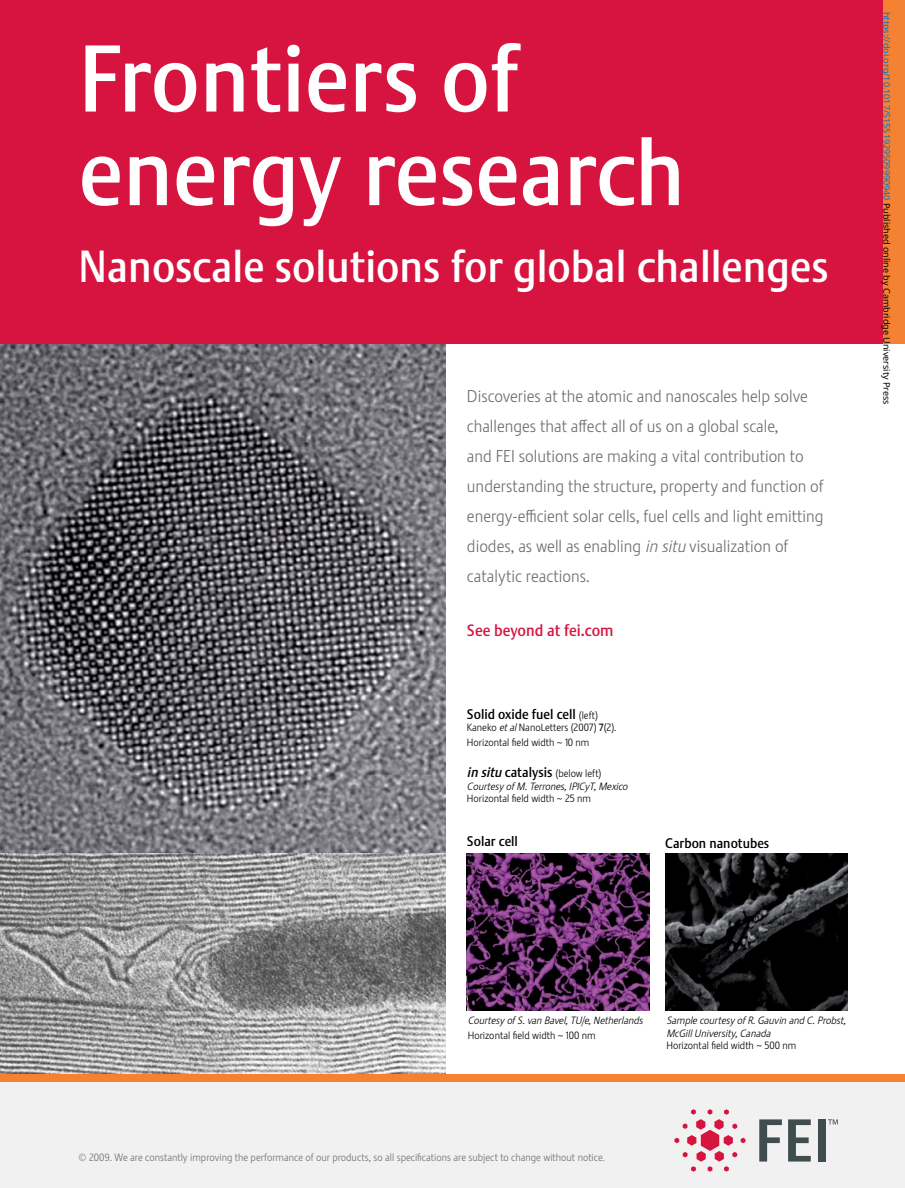
<style>
.page{position:relative;width:905px;height:1188px;background:#fff}
.page>*{position:absolute;margin:0;border:0;box-sizing:border-box;transform-origin:0 0}
.t1{font:500 93.6px/93.6px "Stalemate Pro";color:#fff}
.t2{font:500 44.55px "Stalemate Pro";color:#fff}
.t3{font:300 16.8px/29.8px "Stalemate Pro";color:#6d6e71}
.t4{font:500 16.2px "Stalemate Pro";color:#d7143f}
.t5{font:500 13.8px "Stalemate Pro";color:#000}
.t6{font:italic 300 10.5px/12.5px "Stalemate Pro";color:#000}
.t7{font:300 10.5px/14.7px "Stalemate Pro";color:#000}
.t8{font:300 10.5px "Stalemate Pro";color:#6d6e71}
.t9{font:9px "Noto Sans";color:#0172cf}
.s1{font-style:italic}
.s2{font-weight:300;font-size:10.5px}
.s3{font-weight:500}
.s4{font-weight:500;font-size:13.8px}
.s5{font-weight:500;font-style:normal;font-size:13.8px}
.s6{font-style:normal}
.s7{color:#000}
</style>
<div class="page">
<img style="left:0;top:344px;width:445px;height:509px">
<img style="left:0;top:853px;width:445px;height:221px">
<div style="left:0;top:1078px;width:904px;height:110px;background:#f1f1f2"></div>
<div style="left:0;top:0;width:904px;height:344px;background:#d7143f"></div>
<div style="left:0;top:1074px;width:904px;height:7px;background:#f58232"></div>
<svg style="left:674px;top:1109px;width:71px;height:63px"></svg>
<svg style="left:759px;top:1119px;width:22px;height:43px"></svg>
<svg style="left:788px;top:1119px;width:22px;height:43px"></svg>
<div style="left:817px;top:1119px;width:8px;height:43px;background:#3f4d4e"></div>
<svg style="left:828px;top:1119px;width:9px;height:5px"></svg>
<div style="left:883px;top:0;width:21px;height:344px;background:#f58232"></div>
<img style="left:467px;top:853px;width:182px;height:157px">
<img style="left:665px;top:853px;width:182px;height:157px">
<h1 class="t1" style="left:79px;top:33px;width:607px">Frontiers of energy research</h1>
<h2 class="t2" style="left:79px;top:239px;width:751px">Nanoscale solutions for global challenges</h2>
<p class="t3" style="left:467px;top:382px;width:358px">Discoveries at the atomic and nanoscales help solve challenges that affect all of us on a global scale,<br>and FEI solutions are making a vital contribution to understanding the structure, property and function of energy-efficient solar cells, fuel cells and light emitting diodes, as well as enabling <span class="s1">in situ</span> visualization of catalytic reactions.</p>
<p class="t4" style="left:467px;top:621px;width:148px">See beyond at fei.com</p>
<p class="t5" style="left:467px;top:706px;width:132px">Solid oxide fuel cell <span class="s2">(left)</span></p>
<p class="t7" style="left:467px;top:720px;width:151px">Kaneko <span class="s1">et al</span> NanoLetters (2007) <span class="s3">7</span>(2).<br>Horizontal field width ~ 10 nm</p>
<p class="t6" style="left:467px;top:768px;width:162px"><span class="s4">in situ</span> <span class="s5">catalysis</span> <span class="s6">(below left)<br></span>Courtesy of M. Terrones, IPICyT, Mexico</p>
<p class="t7" style="left:467px;top:791px;width:126px">Horizontal field width ~ 25 nm</p>
<p class="t5" style="left:467px;top:833px;width:52px">Solar cell</p>
<p class="t5" style="left:665px;top:835px;width:105px">Carbon nanotubes</p>
<p class="t9" style="left:893px;top:12px;width:394px;rotate:90deg">https://doi.org/10.1017/S1551929509990940 <span class="s7">Published online by Cambridge University Press</span></p>
<p class="t6" style="left:468px;top:1015px;width:176px">Courtesy of S. van Bavel, TU/e, Netherlands</p>
<p class="t7" style="left:468px;top:1028px;width:129px">Horizontal field width ~ 100 nm</p>
<p class="t6" style="left:666px;top:1015px;width:181px">Sample courtesy of R. Gauvin and C. Probst,<br>McGill University, Canada</p>
<p class="t7" style="left:666px;top:1038px;width:131px">Horizontal field width ~ 500 nm</p>
<p class="t8" style="left:79px;top:1151px;width:527px">© 2009. We are constantly improving the performance of our products, so all specifications are subject to change without notice.</p>
</div>
